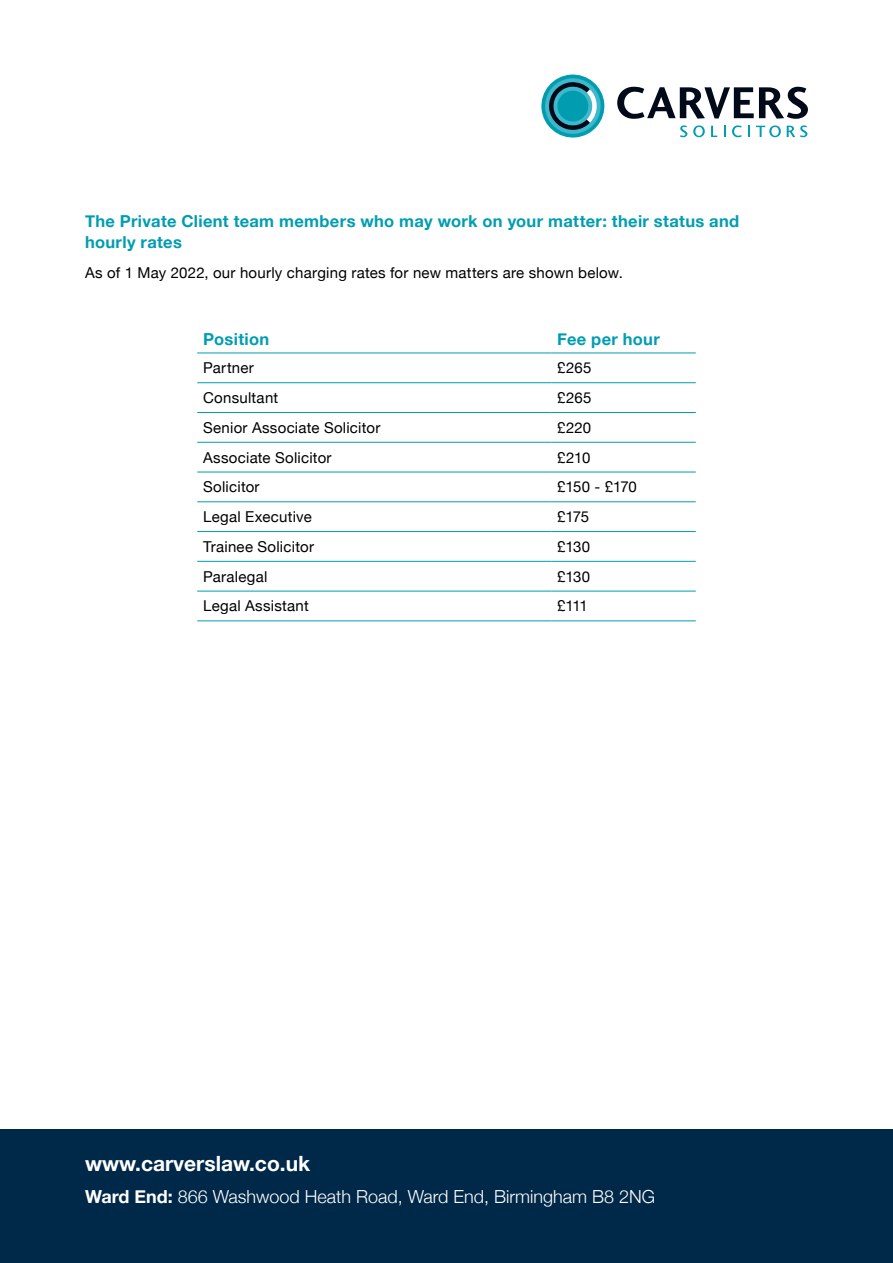
<style>
.page{position:relative;width:893px;height:1263px;background:#fff}
.page>*{position:absolute;margin:0;border:0;box-sizing:border-box;transform-origin:0 0}
.t1{font:700 21px "Helvetica Neue";color:#fff}
.t2{font:300 18px "Helvetica Neue";color:#fff}
.t3{font:700 16.5px/21px "Helvetica Neue";letter-spacing:.02em;color:#009db1}
.t4{font:15px "Helvetica Neue";letter-spacing:.015em;color:#000}
.s1{font-weight:700}
</style>
<div class="page">
<hr style="left:197px;top:353px;width:354px;height:1px;background:#009db1">
<hr style="left:551px;top:353px;width:145px;height:1px;background:#009db1">
<hr style="left:197px;top:382px;width:354px;height:1px;background:#009db1">
<hr style="left:551px;top:382px;width:145px;height:1px;background:#009db1">
<hr style="left:197px;top:412px;width:354px;height:1px;background:#009db1">
<hr style="left:551px;top:412px;width:145px;height:1px;background:#009db1">
<hr style="left:197px;top:442px;width:354px;height:1px;background:#009db1">
<hr style="left:551px;top:442px;width:145px;height:1px;background:#009db1">
<hr style="left:197px;top:472px;width:354px;height:1px;background:#009db1">
<hr style="left:551px;top:472px;width:145px;height:1px;background:#009db1">
<hr style="left:197px;top:501px;width:354px;height:1px;background:#009db1">
<hr style="left:551px;top:501px;width:145px;height:1px;background:#009db1">
<hr style="left:197px;top:531px;width:354px;height:1px;background:#009db1">
<hr style="left:551px;top:531px;width:145px;height:1px;background:#009db1">
<hr style="left:197px;top:561px;width:354px;height:1px;background:#009db1">
<hr style="left:551px;top:561px;width:145px;height:1px;background:#009db1">
<hr style="left:197px;top:591px;width:354px;height:1px;background:#009db1">
<hr style="left:551px;top:591px;width:145px;height:1px;background:#009db1">
<hr style="left:197px;top:621px;width:354px;height:1px;background:#009db1">
<hr style="left:551px;top:621px;width:145px;height:1px;background:#009db1">
<div style="left:0;top:1129px;width:893px;height:134px;background:#002848"></div>
<svg style="left:617px;top:87px;width:191px;height:32px"></svg>
<svg style="left:541px;top:75px;width:64px;height:63px"></svg>
<svg style="left:680px;top:125px;width:7px;height:12px"></svg>
<svg style="left:693px;top:125px;width:12px;height:12px"></svg>
<svg style="left:711px;top:126px;width:6px;height:11px"></svg>
<svg style="left:724px;top:126px;width:2px;height:11px"></svg>
<svg style="left:732px;top:125px;width:10px;height:12px"></svg>
<svg style="left:748px;top:126px;width:2px;height:11px"></svg>
<svg style="left:756px;top:125px;width:25px;height:12px"></svg>
<svg style="left:787px;top:125px;width:20px;height:12px"></svg>
<p class="t3" style="left:85px;top:211px;width:656px">The Private Client team members who may work on your matter: their status and hourly rates</p>
<p class="t4" style="left:85px;top:261px;width:539px">As of 1 May 2022, our hourly charging rates for new matters are shown below.</p>
<p class="t3" style="left:203px;top:329px;width:68px">Position</p>
<p class="t3" style="left:557px;top:329px;width:104px">Fee per hour</p>
<p class="t4" style="left:203px;top:357px;width:52px">Partner</p>
<p class="t4" style="left:557px;top:357px;width:36px">£265</p>
<p class="t4" style="left:203px;top:387px;width:77px">Consultant</p>
<p class="t4" style="left:557px;top:387px;width:36px">£265</p>
<p class="t4" style="left:203px;top:417px;width:179px">Senior Associate Solicitor</p>
<p class="t4" style="left:557px;top:417px;width:36px">£220</p>
<p class="t4" style="left:203px;top:446px;width:130px">Associate Solicitor</p>
<p class="t4" style="left:557px;top:446px;width:35px">£210</p>
<p class="t4" style="left:203px;top:476px;width:58px">Solicitor</p>
<p class="t4" style="left:557px;top:476px;width:81px">£150 - £170</p>
<p class="t4" style="left:203px;top:506px;width:110px">Legal Executive</p>
<p class="t4" style="left:557px;top:506px;width:34px">£175</p>
<p class="t4" style="left:203px;top:536px;width:112px">Trainee Solicitor</p>
<p class="t4" style="left:557px;top:536px;width:34px">£130</p>
<p class="t4" style="left:203px;top:565px;width:66px">Paralegal</p>
<p class="t4" style="left:557px;top:565px;width:34px">£130</p>
<p class="t4" style="left:203px;top:595px;width:107px">Legal Assistant</p>
<p class="t4" style="left:557px;top:595px;width:32px">£111</p>
<h1 class="t1" style="left:85px;top:1147px;width:227px">www.carverslaw.co.uk</h1>
<p class="t2" style="left:85px;top:1182px;width:572px"><span class="s1">Ward End:</span> 866 Washwood Heath Road, Ward End, Birmingham B8 2NG</p>
</div>
